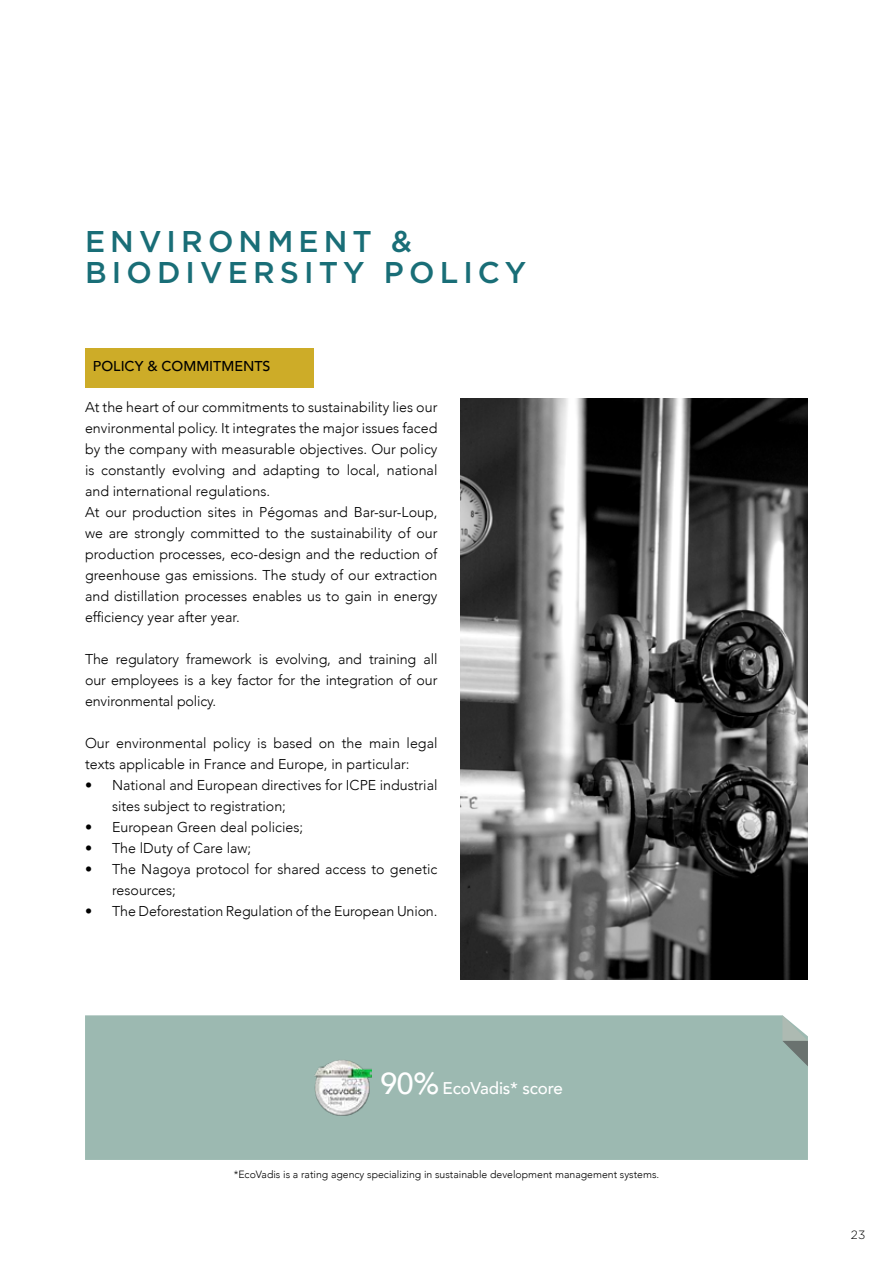
<style>
.page{position:relative;width:893px;height:1263px;background:#fff}
.page>*{position:absolute;margin:0;border:0;box-sizing:border-box;transform-origin:0 0}
.t1{font:500 30px/31.5px "Gotham";letter-spacing:.17em;color:#196e77}
.t2{font:500 16.95px "Avenir";letter-spacing:-.01em;color:#fff}
.t3{font:300 14.25px/21px "Avenir";color:#000}
.t4{font:500 14.25px "Avenir";color:#000}
.t5{font:300 12px "Gotham";color:#000}
.t6{font:300 10.5px "Avenir";color:#000}
.s1{font-size:30.3px}
</style>
<div class="page">
<div style="left:85px;top:1015px;width:723px;height:145px;background:#9cb9b1"></div>
<svg style="left:782px;top:1015px;width:26px;height:51px"></svg>
<div style="left:85px;top:348px;width:229px;height:39px;background:#cdac28"></div>
<img style="left:461px;top:398px;width:347px;height:581px">
<img style="left:314px;top:1059px;width:58px;height:57px">
<h1 class="t1" style="left:85px;top:225px;width:443px">ENVIRONMENT &amp;<br>BIODIVERSITY POLICY</h1>
<p class="t4" style="left:93px;top:354px;width:179px">POLICY &amp; COMMITMENTS</p>
<p class="t3" style="left:85px;top:397px;width:354px">At the heart of our commitments to sustainability lies our environmental policy. It integrates the major issues faced by the company with measurable objectives. Our policy is constantly evolving and adapting to local, national and international regulations.<br>At our production sites in Pégomas and Bar-sur-Loup, we are strongly committed to the sustainability of our production processes, eco-design and the reduction of greenhouse gas emissions. The study of our extraction and distillation processes enables us to gain in energy efficiency year after year.</p>
<p class="t3" style="left:85px;top:649px;width:354px;text-align:justify">The regulatory framework is evolving, and training all our employees is a key factor for the integration of our environmental policy.</p>
<p class="t3" style="left:85px;top:733px;width:354px">Our environmental policy is based on the main legal texts applicable in France and Europe, in particular:</p>
<p class="t3" style="left:112px;top:775px;width:327px;text-indent:-27px">• National and European directives for ICPE industrial sites subject to registration;</p>
<p class="t3" style="left:85px;top:817px;width:220px">• European Green deal policies;</p>
<p class="t3" style="left:85px;top:838px;width:168px">• The lDuty of Care law;</p>
<p class="t3" style="left:112px;top:859px;width:327px;text-indent:-27px">• The Nagoya protocol for shared access to genetic resources;</p>
<p class="t3" style="left:85px;top:901px;width:354px">• The Deforestation Regulation of the European Union.</p>
<p class="t2" style="left:380px;top:1074px;width:184px"><span class="s1">90%</span> EcoVadis* score</p>
<p class="t6" style="left:234px;top:1168px;width:427px">*EcoVadis is a rating agency specializing in sustainable development management systems.</p>
<p class="t5" style="left:851px;top:1227px;width:16px">23</p>
</div>
